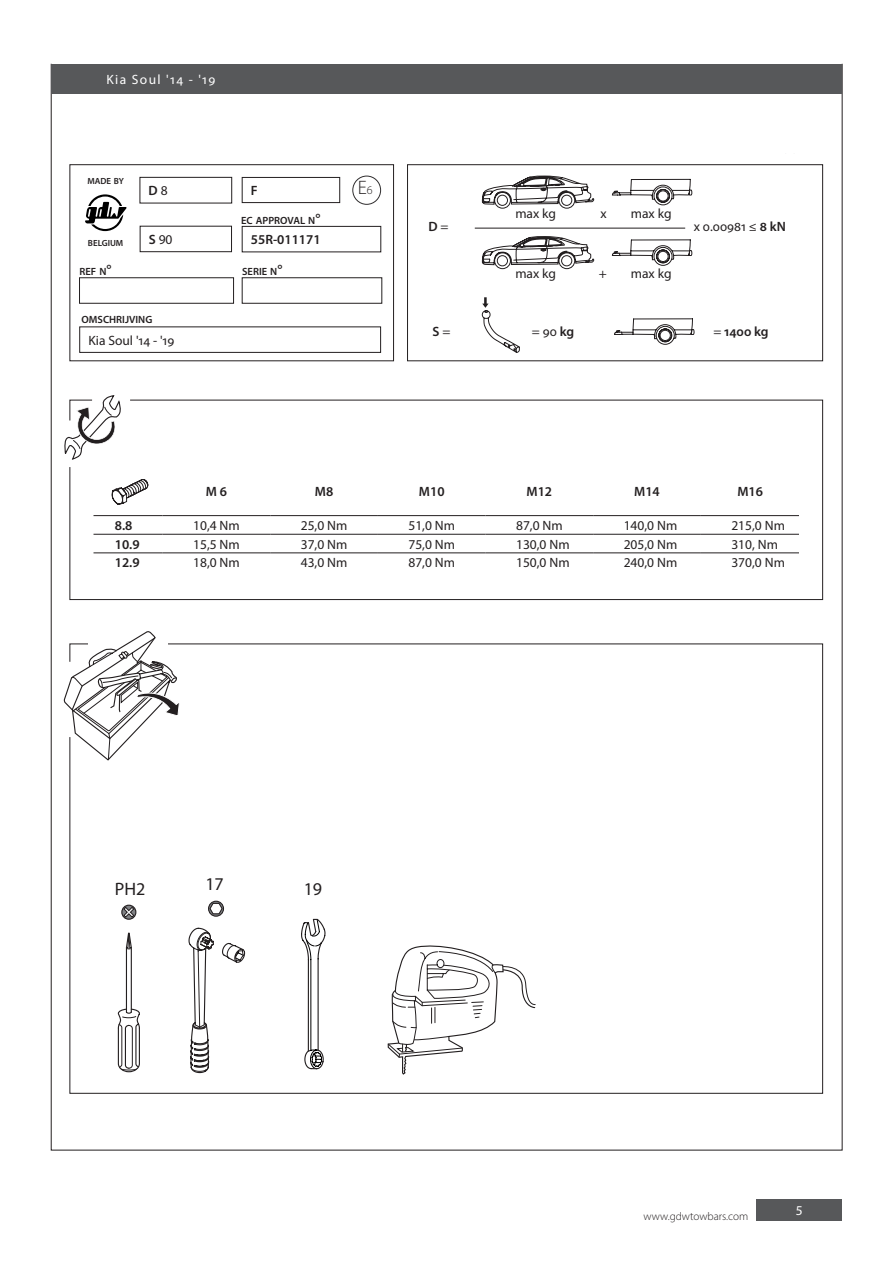
<style>
.page{position:relative;width:893px;height:1263px;background:#fff}
.page>*{position:absolute;margin:0;border:0;box-sizing:border-box;transform-origin:0 0}
.t1{font:300 19.5px "Myriad Pro";color:#231f20}
.t2{font:18px "Myriad Pro";color:#231f20}
.t3{font:13.5px "Myriad Pro";color:#231f20}
.t4{font:13.5px "Myriad Pro";color:#231f20}
.t5{font:600 13.5px "Myriad Pro";color:#231f20}
.t6{font:600 13.5px "Myriad Pro";color:#231f20}
.Tussentitel_Links{font:13.5px "Myriad Pro";letter-spacing:.1em;color:#fff}
.t7{font:13.5px "Myriad Pro";color:#fff}
.t8{font:300 11.25px "Myriad Pro";color:#231f20}
.t9{font:600 10.5px "Myriad Pro";color:#231f20}
.t10{font:600 8.85px "Myriad Pro";color:#231f20}
.s1{font-weight:400}
.s2{font-size:15px}
.s3{font-weight:600}
.s4{font-size:12px}
.s5{font-style:inherit}
</style>
<div class="page">
<div style="left:757px;top:1199px;width:85px;height:21px;background:#57585a"></div>
<div style="left:80px;top:327px;width:301px;height:26px;border:1px solid #231f20"></div>
<div style="left:70px;top:164px;width:324px;height:197px;border:1px solid #231f20"></div>
<svg style="left:69px;top:400px;width:754px;height:200px"></svg>
<svg style="left:69px;top:643px;width:754px;height:451px"></svg>
<div style="left:407px;top:164px;width:416px;height:197px;border:1px solid #231f20"></div>
<div style="left:140px;top:177px;width:92px;height:26px;border:1px solid #231f20"></div>
<div style="left:242px;top:226px;width:139px;height:26px;border:1px solid #231f20"></div>
<div style="left:140px;top:226px;width:92px;height:26px;border:1px solid #231f20"></div>
<div style="left:242px;top:177px;width:98px;height:26px;border:1px solid #231f20"></div>
<svg style="left:85px;top:194px;width:42px;height:37px"></svg>
<svg style="left:482px;top:297px;width:38px;height:56px"></svg>
<hr style="left:475px;top:228px;width:210px;height:1px;background:#231f20">
<svg style="left:64px;top:631px;width:116px;height:130px"></svg>
<hr style="left:94px;top:515px;width:69px;height:1px;background:#231f20">
<hr style="left:163px;top:515px;width:107px;height:1px;background:#231f20">
<hr style="left:270px;top:515px;width:108px;height:1px;background:#231f20">
<hr style="left:378px;top:515px;width:108px;height:1px;background:#231f20">
<hr style="left:486px;top:515px;width:107px;height:1px;background:#231f20">
<hr style="left:593px;top:515px;width:108px;height:1px;background:#231f20">
<hr style="left:701px;top:515px;width:98px;height:1px;background:#231f20">
<hr style="left:94px;top:534px;width:69px;height:1px;background:#231f20">
<hr style="left:163px;top:534px;width:107px;height:1px;background:#231f20">
<hr style="left:270px;top:534px;width:108px;height:1px;background:#231f20">
<hr style="left:378px;top:534px;width:108px;height:1px;background:#231f20">
<hr style="left:486px;top:534px;width:107px;height:1px;background:#231f20">
<hr style="left:593px;top:534px;width:108px;height:1px;background:#231f20">
<hr style="left:701px;top:534px;width:98px;height:1px;background:#231f20">
<hr style="left:94px;top:553px;width:69px;height:1px;background:#231f20">
<hr style="left:163px;top:553px;width:107px;height:1px;background:#231f20">
<hr style="left:270px;top:553px;width:108px;height:1px;background:#231f20">
<hr style="left:378px;top:553px;width:108px;height:1px;background:#231f20">
<hr style="left:486px;top:553px;width:107px;height:1px;background:#231f20">
<hr style="left:593px;top:553px;width:108px;height:1px;background:#231f20">
<hr style="left:701px;top:553px;width:98px;height:1px;background:#231f20">
<svg style="left:64px;top:395px;width:58px;height:66px"></svg>
<svg style="left:112px;top:479px;width:36px;height:26px"></svg>
<svg style="left:482px;top:176px;width:112px;height:33px"></svg>
<svg style="left:482px;top:236px;width:112px;height:34px"></svg>
<svg style="left:612px;top:179px;width:80px;height:27px"></svg>
<svg style="left:612px;top:239px;width:80px;height:27px"></svg>
<svg style="left:614px;top:318px;width:81px;height:27px"></svg>
<div style="left:51px;top:64px;width:791px;height:30px;background:#57585a"></div>
<div style="left:352px;top:176px;width:29px;height:29px;border:1px solid #2f2d2e;border-radius:50%"></div>
<div style="left:122px;top:905px;width:14px;height:14px;background:#494546;border-radius:50%"></div>
<div style="left:121px;top:905px;width:15px;height:15px;border:1px solid #231f20;border-radius:50%"></div>
<svg style="left:123px;top:906px;width:12px;height:12px"></svg>
<svg style="left:117px;top:932px;width:24px;height:141px"></svg>
<div style="left:208px;top:901px;width:16px;height:16px;border:1px solid #231f20;border-radius:50%"></div>
<svg style="left:188px;top:927px;width:58px;height:147px"></svg>
<svg style="left:209px;top:902px;width:14px;height:13px"></svg>
<svg style="left:300px;top:918px;width:26px;height:152px"></svg>
<svg style="left:387px;top:926px;width:149px;height:149px"></svg>
<p class="Tussentitel_Links" style="left:106px;top:71px;width:111px">Kia Soul '14 - '19</p>
<p class="t10" style="left:88px;top:176px;width:38px">MADE BY</p>
<p class="t6" style="left:149px;top:182px;width:21px">D <span class="s1">8</span></p>
<p class="t6" style="left:251px;top:182px;width:8px">F</p>
<p class="t9" style="left:241px;top:213px;width:81px">EC APPROVAL N<span class="s2">°</span></p>
<p class="t10" style="left:88px;top:238px;width:37px">BELGIUM</p>
<p class="t4" style="left:149px;top:231px;width:25px"><span class="s3">S</span> 90</p>
<p class="t6" style="left:251px;top:231px;width:71px">55R-011171</p>
<p class="t9" style="left:80px;top:265px;width:34px">REF N<span class="s2">°</span></p>
<p class="t9" style="left:242px;top:265px;width:42px">SERIE N<span class="s2">°</span></p>
<p class="t9" style="left:82px;top:313px;width:72px">OMSCHRIJVING</p>
<p class="t4" style="left:88px;top:332px;width:88px">Kia Soul '14 - '19</p>
<p class="t1" style="left:358px;top:176px;width:16px">E<span class="s4">6</span></p>
<p class="t6" style="left:429px;top:218px;width:22px">D <span class="s1">=</span></p>
<p class="t4" style="left:515px;top:205px;width:42px">max kg</p>
<p class="t4" style="left:601px;top:205px;width:8px">x</p>
<p class="t4" style="left:631px;top:205px;width:42px">max kg</p>
<p class="t4" style="left:515px;top:265px;width:42px">max kg</p>
<p class="t4" style="left:599px;top:265px;width:10px">+</p>
<p class="t4" style="left:631px;top:265px;width:42px">max kg</p>
<p class="t4" style="left:694px;top:218px;width:93px">x 0.00981 ≤ <span class="s3">8 kN</span></p>
<p class="t6" style="left:433px;top:323px;width:19px">S <span class="s1">=</span></p>
<p class="t4" style="left:532px;top:323px;width:44px">= 90 <span class="s3">kg</span></p>
<p class="t6" style="left:713px;top:323px;width:57px"><span class="s1">=</span> 1400 kg</p>
<p class="t5" style="left:206px;top:483px;width:23px">M 6</p>
<p class="t5" style="left:315px;top:483px;width:20px">M8</p>
<p class="t5" style="left:419px;top:483px;width:27px">M10</p>
<p class="t5" style="left:527px;top:483px;width:27px">M12</p>
<p class="t5" style="left:634px;top:483px;width:27px">M14</p>
<p class="t5" style="left:737px;top:483px;width:27px">M16</p>
<p class="t5" style="left:115px;top:517px;width:19px">8.8</p>
<p class="t3" style="left:193px;top:517px;width:48px">10,4 <span class="s5">Nm</span></p>
<p class="t3" style="left:301px;top:517px;width:48px">25,0 <span class="s5">Nm</span></p>
<p class="t3" style="left:408px;top:517px;width:48px">51,0 <span class="s5">Nm</span></p>
<p class="t3" style="left:516px;top:517px;width:48px">87,0 <span class="s5">Nm</span></p>
<p class="t3" style="left:624px;top:517px;width:55px">140,0 <span class="s5">Nm</span></p>
<p class="t3" style="left:731px;top:517px;width:55px">215,0 <span class="s5">Nm</span></p>
<p class="t5" style="left:115px;top:535px;width:26px">10.9</p>
<p class="t3" style="left:193px;top:536px;width:48px">15,5 <span class="s5">Nm</span></p>
<p class="t3" style="left:301px;top:536px;width:48px">37,0 <span class="s5">Nm</span></p>
<p class="t3" style="left:408px;top:536px;width:48px">75,0 <span class="s5">Nm</span></p>
<p class="t3" style="left:516px;top:536px;width:55px">130,0 <span class="s5">Nm</span></p>
<p class="t3" style="left:624px;top:536px;width:55px">205,0 <span class="s5">Nm</span></p>
<p class="t3" style="left:731px;top:536px;width:48px">310, <span class="s5">Nm</span></p>
<p class="t5" style="left:115px;top:554px;width:26px">12.9</p>
<p class="t3" style="left:193px;top:554px;width:48px">18,0 <span class="s5">Nm</span></p>
<p class="t3" style="left:301px;top:554px;width:48px">43,0 <span class="s5">Nm</span></p>
<p class="t3" style="left:408px;top:554px;width:48px">87,0 <span class="s5">Nm</span></p>
<p class="t3" style="left:516px;top:554px;width:55px">150,0 <span class="s5">Nm</span></p>
<p class="t3" style="left:624px;top:554px;width:55px">240,0 <span class="s5">Nm</span></p>
<p class="t3" style="left:731px;top:554px;width:55px">370,0 <span class="s5">Nm</span></p>
<h2 class="t2" style="left:115px;top:877px;width:32px">PH2</h2>
<h2 class="t2" style="left:205px;top:873px;width:20px">17</h2>
<h2 class="t2" style="left:304px;top:878px;width:20px">19</h2>
<p class="t8" style="left:644px;top:1210px;width:106px">www.gdwtowbars.com</p>
<p class="t7" style="left:796px;top:1202px;width:8px">5</p>
</div>
